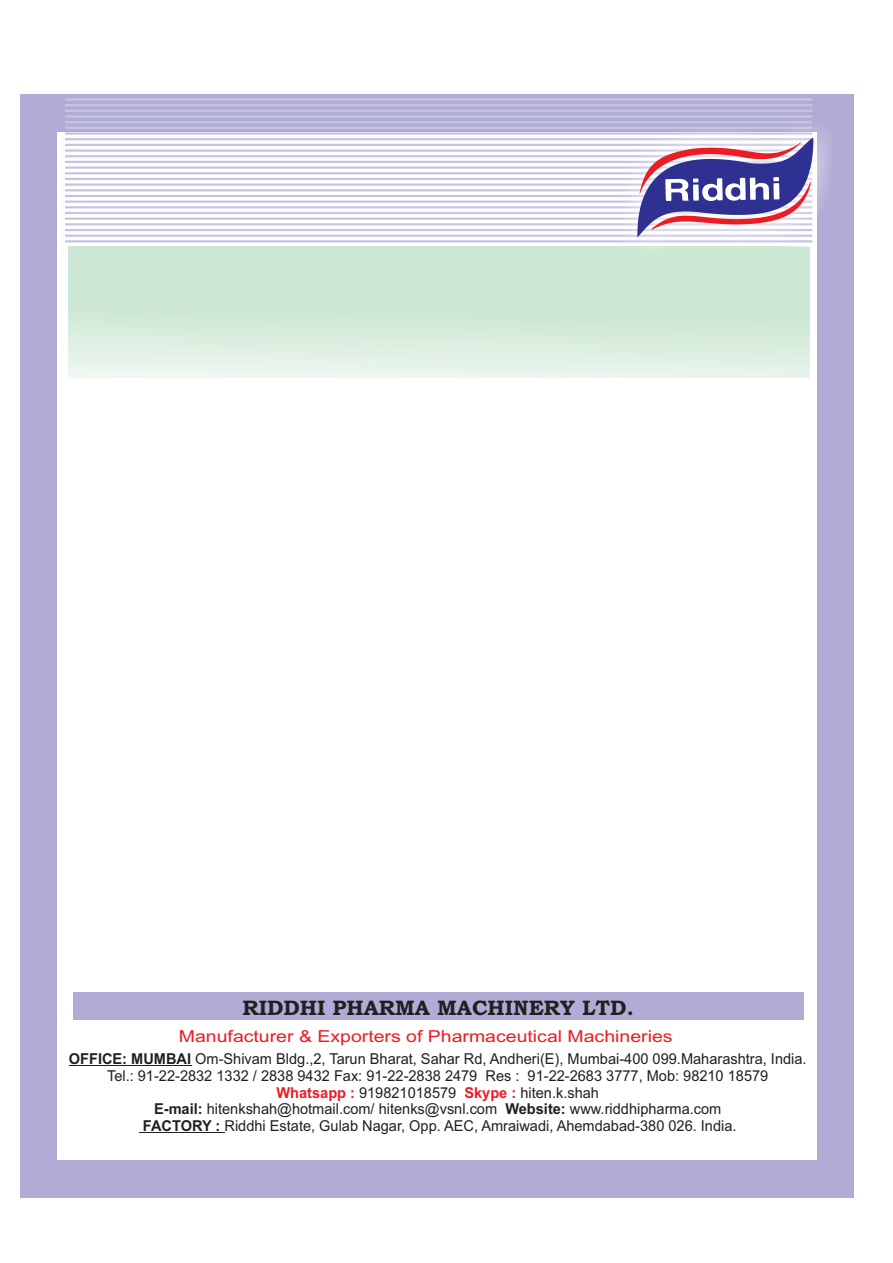
<style>
.page{position:relative;width:893px;height:1263px;background:#fff}
.page>*{position:absolute;margin:0;border:0;box-sizing:border-box;transform-origin:0 0}
.t1{font:700 21px "Bookman Old Style";color:#231f20}
.t2{font:16.5px "Arial";color:#ed1c24;scale:1.18 1}
.t3{font:15px "Arial";color:#231f20}
.s1{font-weight:700}
.s2{font-weight:700;color:#ed1c24}
</style>
<div class="page">
<div style="left:20px;top:95px;width:834px;height:1103px;background:#b0acd5"></div>
<div style="left:57px;top:132px;width:760px;height:1028px;background:#fff"></div>
<div style="left:68px;top:247px;width:741px;height:131px;background:linear-gradient(to bottom,#c4e3cc,#e4f2e8)"></div>
<hr style="left:65px;top:240px;width:747px;height:2px;background:#c7c4e2">
<hr style="left:65px;top:235px;width:747px;height:2px;background:#c7c4e2">
<hr style="left:65px;top:229px;width:747px;height:2px;background:#c7c4e2">
<hr style="left:65px;top:223px;width:747px;height:2px;background:#c7c4e2">
<hr style="left:65px;top:218px;width:747px;height:2px;background:#c7c4e2">
<hr style="left:65px;top:212px;width:747px;height:2px;background:#c7c4e2">
<hr style="left:65px;top:206px;width:747px;height:2px;background:#c7c4e2">
<hr style="left:65px;top:200px;width:747px;height:3px;background:#c7c4e2">
<hr style="left:65px;top:195px;width:747px;height:2px;background:#c7c4e2">
<hr style="left:65px;top:189px;width:747px;height:2px;background:#c7c4e2">
<hr style="left:65px;top:183px;width:747px;height:3px;background:#c7c4e2">
<hr style="left:65px;top:178px;width:747px;height:2px;background:#c7c4e2">
<hr style="left:65px;top:172px;width:747px;height:2px;background:#c7c4e2">
<hr style="left:65px;top:166px;width:747px;height:3px;background:#c7c4e2">
<hr style="left:65px;top:161px;width:747px;height:2px;background:#c7c4e2">
<hr style="left:65px;top:155px;width:747px;height:2px;background:#c7c4e2">
<hr style="left:65px;top:149px;width:747px;height:3px;background:#c7c4e2">
<hr style="left:65px;top:144px;width:747px;height:2px;background:#c7c4e2">
<hr style="left:65px;top:138px;width:747px;height:2px;background:#c7c4e2">
<hr style="left:65px;top:132px;width:747px;height:3px;background:#c7c4e2">
<hr style="left:65px;top:127px;width:747px;height:2px;background:#c7c4e2">
<hr style="left:65px;top:121px;width:747px;height:2px;background:#c7c4e2">
<hr style="left:65px;top:115px;width:747px;height:3px;background:#c7c4e2">
<hr style="left:65px;top:110px;width:747px;height:2px;background:#c7c4e2">
<hr style="left:65px;top:104px;width:747px;height:2px;background:#c7c4e2">
<hr style="left:65px;top:98px;width:747px;height:3px;background:#c7c4e2">
<div style="left:617px;top:116px;width:217px;height:148px;background:#fff;opacity:.75"></div>
<svg style="left:637px;top:138px;width:176px;height:99px"></svg>
<div style="left:74px;top:992px;width:730px;height:28px;background:#b0acd5"></div>
<hr style="left:69px;top:1065px;width:122px;height:1px;background:#231f20">
<hr style="left:139px;top:1132px;width:85px;height:1px;background:#231f20">
<h1 class="t1" style="left:242px;top:1000px;width:393px">RIDDHI PHARMA MACHINERY LTD.</h1>
<p class="t2" style="left:179px;top:1030px;width:420px">Manufacturer &amp; Exporters of Pharmaceutical Machineries</p>
<p class="t3" style="left:69px;top:1053px;width:739px"><span class="s1">OFFICE: MUMBAI</span> Om-Shivam Bldg.,2, Tarun Bharat, Sahar Rd, Andheri(E), Mumbai-400 099.Maharashtra, India.</p>
<p class="t3" style="left:107px;top:1070px;width:663px">Tel.: 91-22-2832 1332 / 2838 9432 Fax: 91-22-2838 2479 Res : 91-22-2683 3777, Mob: 98210 18579</p>
<p class="t3" style="left:276px;top:1087px;width:181px"><span class="s2">Whatsapp :</span> 919821018579</p>
<p class="t3" style="left:464px;top:1087px;width:136px"><span class="s2">Skype :</span> hiten.k.shah</p>
<p class="t3" style="left:154px;top:1103px;width:569px"><span class="s1">E-mail:</span> hitenkshah@hotmail.com/ hitenks@vsnl.com <span class="s1">Website:</span> www.riddhipharma.com</p>
<p class="t3" style="left:143px;top:1120px;width:595px"><span class="s1">FACTORY :</span> Riddhi Estate, Gulab Nagar, Opp. AEC, Amraiwadi, Ahemdabad-380 026. India.</p>
</div>
